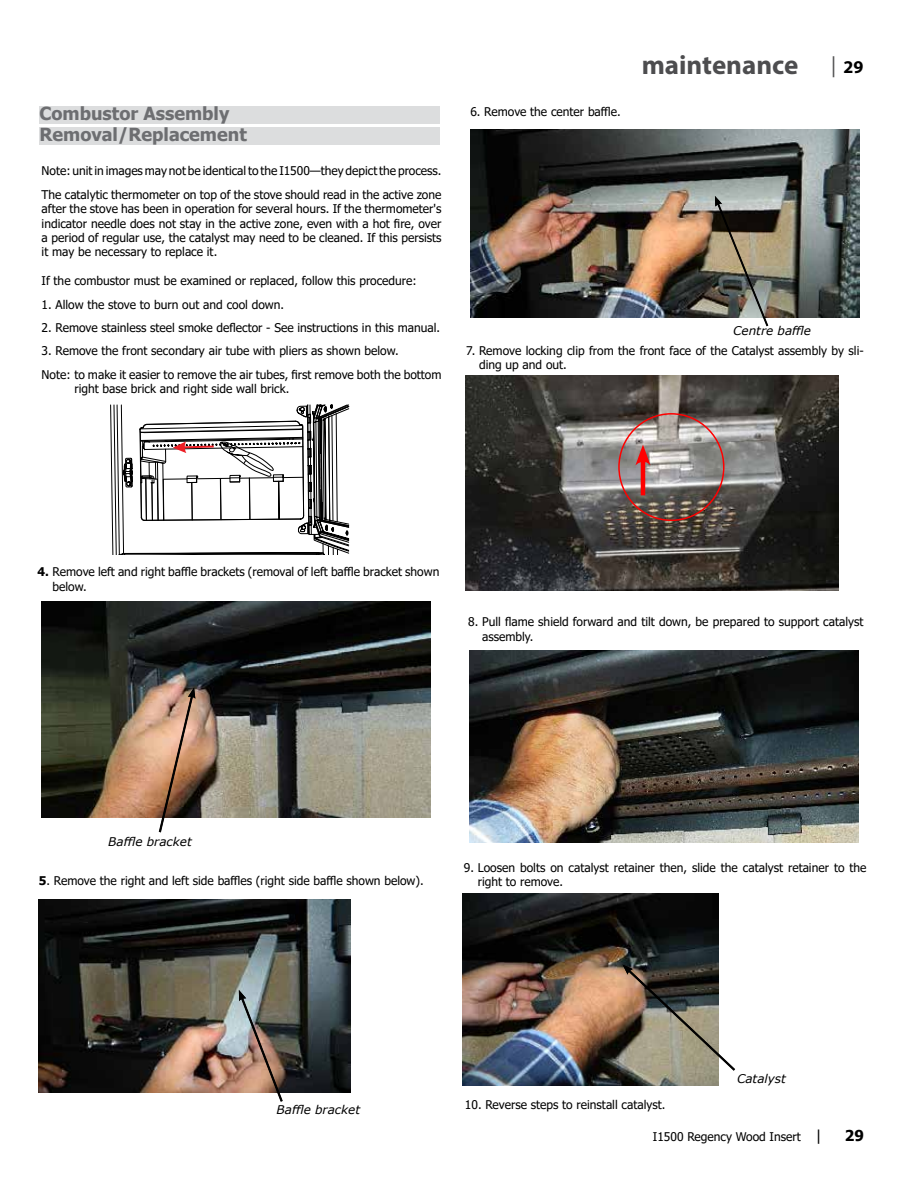
<style>
.page{position:relative;width:918px;height:1188px;background:#fff}
.page>*{position:absolute;margin:0;border:0;box-sizing:border-box;transform-origin:0 0}
.t1{font:700 27px "Myriad Pro";color:#4d4d4f}
.t2{font:700 18px/21.6px "Tahoma";color:#6d6e71}
.t3{font:700 15px "Tahoma";color:#000}
.t4{font:12px/14.4px "Tahoma";color:#000}
.t5{font:italic 12px "Verdana";color:#000}
.s1{font-weight:400;font-size:21px}
.s2{font-size:18px;color:#000}
.s3{font-weight:700}
.s4{font-size:15px}
</style>
<div class="page">
<div style="left:39px;top:106px;width:401px;height:17px;background:#dcddde"></div>
<div style="left:39px;top:127px;width:401px;height:18px;background:#dcddde"></div>
<img style="left:42px;top:601px;width:389px;height:216px">
<img style="left:470px;top:129px;width:389px;height:189px">
<img style="left:469px;top:651px;width:389px;height:191px">
<img style="left:463px;top:893px;width:255px;height:192px">
<img style="left:38px;top:899px;width:312px;height:193px">
<img style="left:715px;top:196px;width:54px;height:131px">
<img style="left:239px;top:990px;width:45px;height:112px">
<svg style="left:623px;top:965px;width:112px;height:107px;background:#888275"></svg>
<svg style="left:110px;top:404px;width:240px;height:429px"></svg>
<img style="left:465px;top:375px;width:374px;height:215px">
<div style="left:618px;top:413px;width:107px;height:108px;border:2px solid #f00;border-radius:50%"></div>
<hr style="left:641px;top:457px;width:4px;height:38px;background:#f00">
<svg style="left:635px;top:445px;width:16px;height:20px"></svg>
<h2 class="t2" style="left:39px;top:103px;width:209px">Combustor Assembly<br>Removal/Replacement</h2>
<p class="t4" style="left:42px;top:160px;width:401px;line-height:23.4px">Note: unit in images may not be identical to the I1500—they depict the process.<br>The catalytic thermometer on top of the stove should read in the active zone</p>
<p class="t4" style="left:42px;top:202px;width:401px;text-align:justify">after the stove has been in operation for several hours. If the thermometer's indicator needle does not stay in the active zone, even with a hot fire, over a period of regular use, the catalyst may need to be cleaned. If this persists it may be necessary to replace it.</p>
<p class="t4" style="left:42px;top:274px;width:377px">If the combustor must be examined or replaced, follow this procedure:</p>
<p class="t4" style="left:42px;top:298px;width:244px">1. Allow the stove to burn out and cool down.</p>
<p class="t4" style="left:42px;top:321px;width:400px">2. Remove stainless steel smoke deflector - See instructions in this manual.</p>
<p class="t4" style="left:42px;top:340px;width:401px;line-height:23.4px">3. Remove the front secondary air tube with pliers as shown below.<br>Note: to make it easier to remove the air tubes, first remove both the bottom</p>
<p class="t4" style="left:74px;top:382px;width:217px">right base brick and right side wall brick.</p>
<p class="t4" style="left:470px;top:105px;width:152px">6. Remove the center baffle.</p>
<h1 class="t1" style="left:642px;top:48px;width:223px">maintenance <span class="s1">|</span> <span class="s2">29</span></h1>
<p class="t5" style="left:733px;top:323px;width:79px">Centre baffle</p>
<p class="t4" style="left:479px;top:344px;width:386px;text-indent:-13px">7. Remove locking clip from the front face of the Catalyst assembly by sli&shy;ding up and out.</p>
<p class="t4" style="left:53px;top:565px;width:388px;text-indent:-15px"><span class="s3">4.</span> Remove left and right baffle brackets (removal of left baffle bracket shown below.</p>
<p class="t4" style="left:482px;top:615px;width:383px;text-indent:-14px">8. Pull flame shield forward and tilt down, be prepared to support catalyst assembly.</p>
<p class="t5" style="left:108px;top:833px;width:85px">Baffle bracket</p>
<p class="t4" style="left:39px;top:874px;width:386px"><span class="s3">5</span>. Remove the right and left side baffles (right side baffle shown below).</p>
<p class="t4" style="left:478px;top:861px;width:390px;text-indent:-14px">9. Loosen bolts on catalyst retainer then, slide the catalyst retainer to the right to remove.</p>
<p class="t5" style="left:277px;top:1101px;width:85px">Baffle bracket</p>
<p class="t4" style="left:465px;top:1098px;width:202px">10. Reverse steps to reinstall catalyst.</p>
<p class="t5" style="left:737px;top:1070px;width:50px">Catalyst</p>
<p class="t4" style="left:653px;top:1130px;width:170px">I1500 Regency Wood Insert <span class="s4">|</span></p>
<p class="t3" style="left:845px;top:1125px;width:21px">29</p>
</div>
